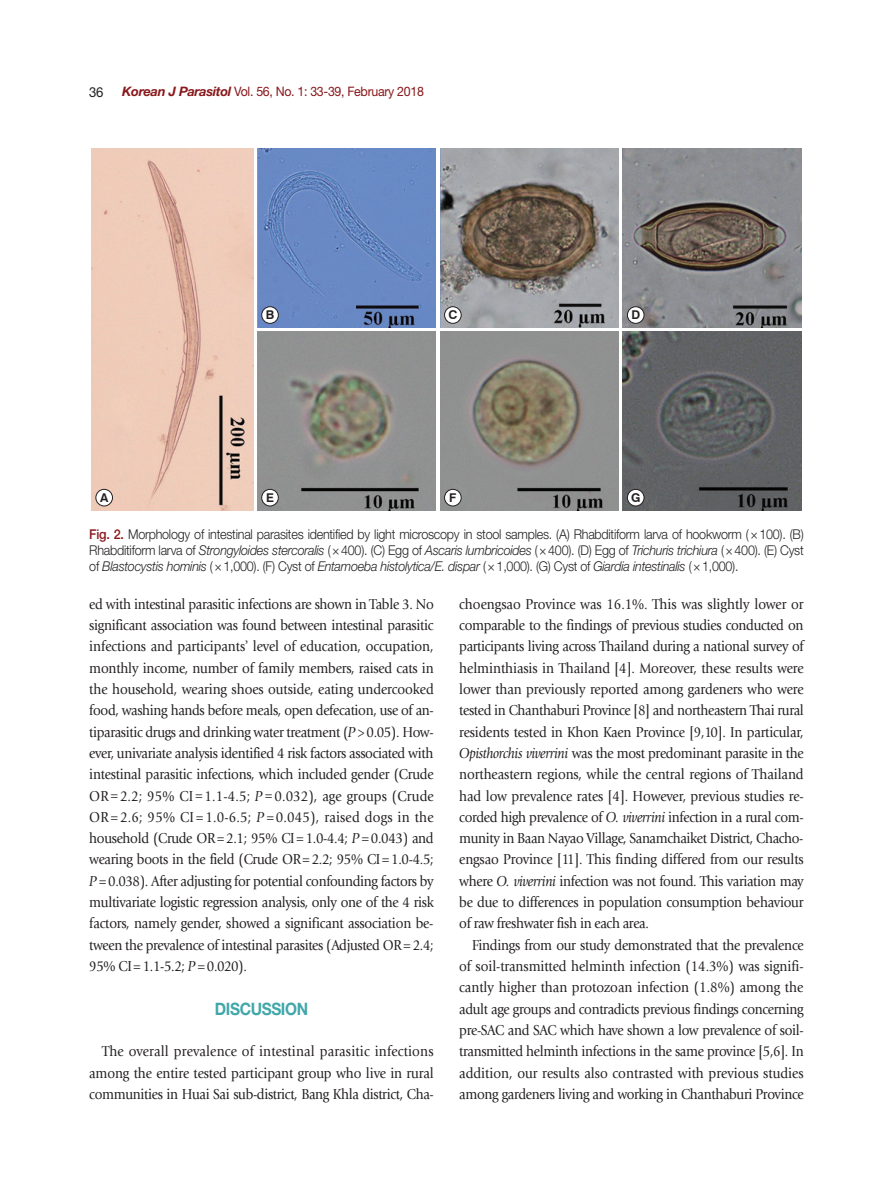
<style>
.page{position:relative;width:893px;height:1191px;background:#fff}
.page>*{position:absolute;margin:0;border:0;box-sizing:border-box;transform-origin:0 0}
.t1{font:700 17.1px "Helvetica Neue LT Std";letter-spacing:-.025em;color:#41a7a9;scale:.9 1}
.t2{font:15px/21.3px "Giovanni Std";letter-spacing:-.025em;color:#231f20;text-align:justify;scale:.9 1}
.t3{font:13.8px "Helvetica Neue LT Std";color:#231f20;scale:.95 1}
.t4{font:300 13.5px/16.2px "Helvetica Neue LT Std";letter-spacing:-.02em;color:#231f20;text-align:justify;scale:.93 1}
.t5{font:13.05px "Helvetica Neue LT Std";letter-spacing:-.025em;color:#88181b;scale:.95 1}
.t6{font:700 12.15px "Swiss 721 BT";color:#231f20}
.s1{font-weight:700;font-style:italic}
.s2{font-weight:500;color:#88181b}
.s3{font-style:italic}
.s4{font-family:"Minion Pro"}
</style>
<div class="page">
<img style="left:91px;top:149px;width:162px;height:361px">
<img style="left:257px;top:149px;width:179px;height:178px">
<img style="left:440px;top:149px;width:179px;height:178px">
<img style="left:623px;top:149px;width:178px;height:178px">
<img style="left:257px;top:332px;width:179px;height:178px">
<img style="left:440px;top:332px;width:179px;height:178px">
<img style="left:623px;top:332px;width:178px;height:178px">
<div style="left:96px;top:489px;width:16px;height:17px;background:#fff;border-radius:50%"></div>
<div style="left:96px;top:489px;width:17px;height:17px;border:1px solid #231f20;border-radius:50%"></div>
<div style="left:262px;top:307px;width:16px;height:16px;background:#fff;border-radius:50%"></div>
<div style="left:261px;top:306px;width:18px;height:17px;border:1px solid #231f20;border-radius:50%"></div>
<div style="left:262px;top:489px;width:16px;height:17px;background:#fff;border-radius:50%"></div>
<div style="left:261px;top:489px;width:18px;height:17px;border:1px solid #231f20;border-radius:50%"></div>
<div style="left:445px;top:307px;width:16px;height:16px;background:#fff;border-radius:50%"></div>
<div style="left:444px;top:306px;width:17px;height:17px;border:1px solid #231f20;border-radius:50%"></div>
<div style="left:445px;top:489px;width:16px;height:17px;background:#fff;border-radius:50%"></div>
<div style="left:444px;top:489px;width:17px;height:17px;border:1px solid #231f20;border-radius:50%"></div>
<div style="left:627px;top:307px;width:17px;height:16px;background:#fff;border-radius:50%"></div>
<div style="left:627px;top:306px;width:17px;height:17px;border:1px solid #231f20;border-radius:50%"></div>
<div style="left:627px;top:489px;width:17px;height:17px;background:#fff;border-radius:50%"></div>
<div style="left:627px;top:489px;width:17px;height:17px;border:1px solid #231f20;border-radius:50%"></div>
<p class="t3" style="left:89px;top:83px;width:17px">36</p>
<p class="t5" style="left:122px;top:84px;width:319px"><span class="s1">Korean J Parasitol</span> Vol. 56, No. 1: 33-39, February 2018</p>
<p class="t6" style="left:266px;top:307px;width:10px">B</p>
<p class="t6" style="left:448px;top:307px;width:10px">C</p>
<p class="t6" style="left:631px;top:307px;width:10px">D</p>
<p class="t6" style="left:100px;top:490px;width:10px">A</p>
<p class="t6" style="left:266px;top:490px;width:9px">E</p>
<p class="t6" style="left:449px;top:490px;width:9px">F</p>
<p class="t6" style="left:631px;top:490px;width:11px">G</p>
<p class="t4" style="left:89px;top:525px;width:770px"><span class="s2">Fig. 2.</span> Morphology of intestinal parasites identified by light microscopy in stool samples. (A) Rhabditiform larva of hookworm (×100). (B)<br>Rhabditiform larva of <span class="s3">Strongyloides stercoralis</span> (×400). (C) Egg of <span class="s3">Ascaris lumbricoides</span> (×400). (D) Egg of <span class="s3">Trichuris trichiura</span> (×400). (E) Cyst of <span class="s3">Blastocystis hominis</span> (×1,000). (F) Cyst of <span class="s3">Entamoeba histolytica/E. dispar</span> (×1,000). (G) Cyst of <span class="s3">Giardia intestinalis</span> (×1,000).</p>
<p class="t2" style="left:89px;top:593px;width:384px">ed with intestinal parasitic infections are shown in Table 3. No significant association was found between intestinal parasitic infections and participants<span class="s4">’</span> level of education, occupation, monthly income, number of family members, raised cats in the household, wearing shoes outside, eating undercooked food, washing hands before meals, open defecation, use of an&shy;tiparasitic drugs and drinking water treatment (<span class="s3">P</span> <span class="s4">&gt;</span>0.05). How&shy;ever, univariate analysis identified 4 risk factors associated with intestinal parasitic infections, which included gender (Crude OR<span class="s4">=</span>2.2; 95% CI<span class="s4">=</span>1.1-4.5; <span class="s3">P</span> <span class="s4">=</span>0.032), age groups (Crude OR<span class="s4">=</span>2.6; 95% CI<span class="s4">=</span>1.0-6.5; <span class="s3">P</span> <span class="s4">=</span>0.045), raised dogs in the household (Crude OR<span class="s4">=</span>2.1; 95% CI<span class="s4">=</span>1.0-4.4; <span class="s3">P</span> <span class="s4">=</span>0.043) and wearing boots in the field (Crude OR<span class="s4">=</span>2.2; 95% CI<span class="s4">=</span>1.0-4.5; <span class="s3">P</span> <span class="s4">=</span>0.038). After adjusting for potential confounding factors by multivariate logistic regression analysis, only one of the 4 risk factors, namely gender, showed a significant association be&shy;tween the prevalence of intestinal parasites (Adjusted OR<span class="s4">=</span>2.4; 95% CI<span class="s4">=</span>1.1-5.2; <span class="s3">P</span> <span class="s4">=</span>0.020).</p>
<p class="t1" style="left:215px;top:998px;width:105px">DISCUSSION</p>
<p class="t2" style="left:89px;top:1040px;width:384px;text-indent:13px">The overall prevalence of intestinal parasitic infections among the entire tested participant group who live in rural communities in Huai Sai sub-district, Bang Khla district, Cha-</p>
<p class="t2" style="left:459px;top:593px;width:384px">choengsao Province was 16.1%. This was slightly lower or comparable to the findings of previous studies conducted on participants living across Thailand during a national survey of helminthiasis in Thailand [4]. Moreover, these results were lower than previously reported among gardeners who were tested in Chanthaburi Province [8] and northeastern Thai rural residents tested in Khon Kaen Province [9,10]. In particular, <span class="s3">Opisthorchis viverrini</span> was the most predominant parasite in the northeastern regions, while the central regions of Thailand had low prevalence rates [4]. However, previous studies re&shy;corded high prevalence of <span class="s3">O. viverrini</span> infection in a rural com&shy;munity in Baan Nayao Village, Sanamchaiket District, Chacho&shy;engsao Province [11]. This finding differed from our results where <span class="s3">O. viverrini</span> infection was not found. This variation may be due to differences in population consumption behaviour of raw freshwater fish in each area.</p>
<p class="t2" style="left:459px;top:934px;width:384px;text-indent:13px">Findings from our study demonstrated that the prevalence of soil-transmitted helminth infection (14.3%) was signifi&shy;cantly higher than protozoan infection (1.8%) among the adult age groups and contradicts previous findings concerning pre-SAC and SAC which have shown a low prevalence of soil&shy;transmitted helminth infections in the same province [5,6]. In addition, our results also contrasted with previous studies among gardeners living and working in Chanthaburi Province</p>
</div>
